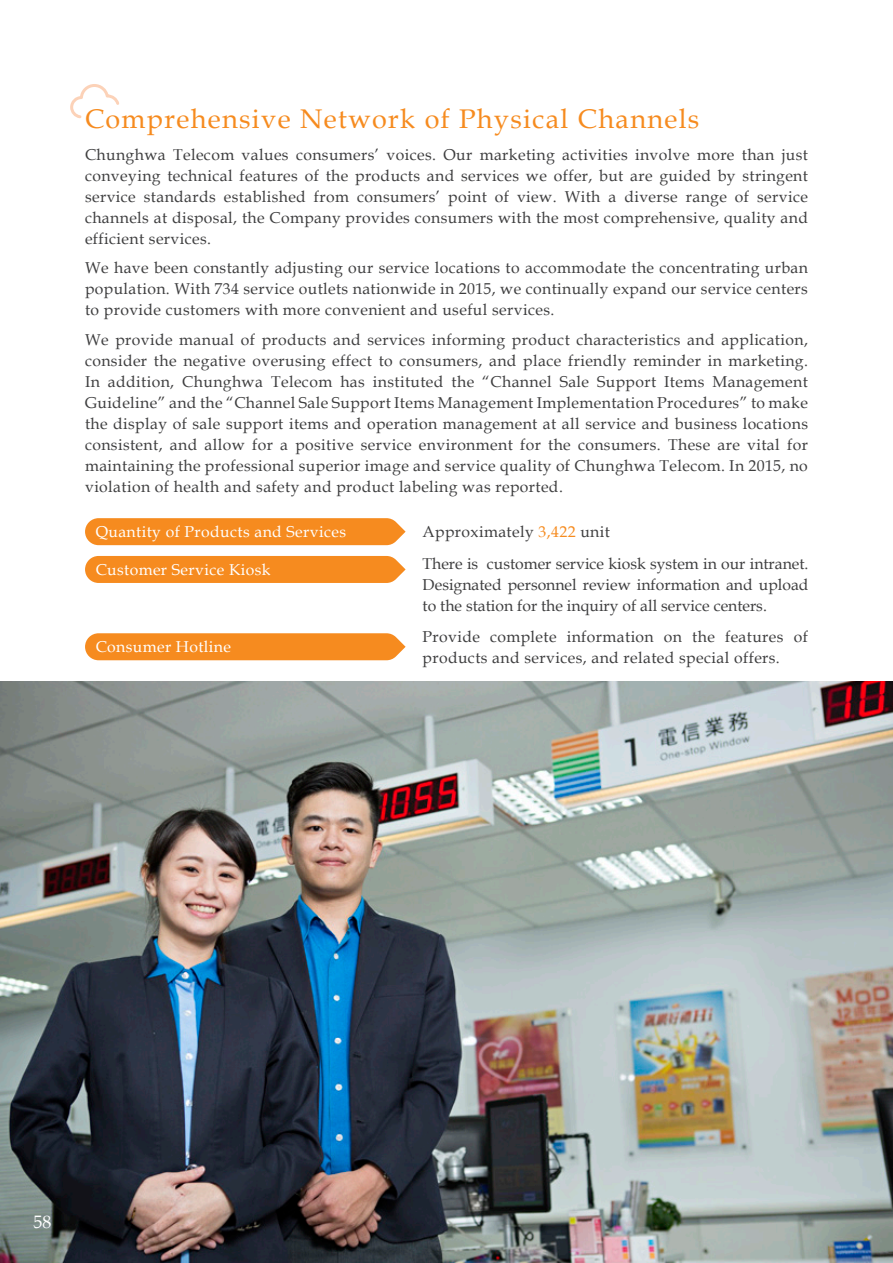
<style>
.page{position:relative;width:893px;height:1263px;background:#fff}
.page>*{position:absolute;margin:0;border:0;box-sizing:border-box;transform-origin:0 0}
.t1{font:27px "Book Antiqua";letter-spacing:.05em;color:#f68b1f}
.t2{font:18px "Book Antiqua";color:#fff}
.t3{font:15.75px/21px "Book Antiqua";letter-spacing:.025em;color:#3e3e3f;text-align:justify}
.t4{font:15.75px "Book Antiqua";letter-spacing:.025em;color:#fff}
.s1{color:#f68b1f}
</style>
<div class="page">
<div style="left:85px;top:633px;width:321px;height:27px;background:#f68b1f"></div>
<div style="left:85px;top:518px;width:321px;height:27px;background:#f68b1f"></div>
<div style="left:85px;top:556px;width:321px;height:27px;background:#f68b1f"></div>
<img style="left:0;top:681px;width:893px;height:582px">
<svg style="left:70px;top:84px;width:49px;height:35px"></svg>
<h1 class="t1" style="left:85px;top:103px;width:616px">Comprehensive Network of Physical Channels</h1>
<p class="t3" style="left:85px;top:144px;width:724px">Chunghwa Telecom values consumers’ voices. Our marketing activities involve more than just conveying technical features of the products and services we offer, but are guided by stringent service standards established from consumers’ point of view. With a diverse range of service channels at disposal, the Company provides consumers with the most comprehensive, quality and efficient services.</p>
<p class="t3" style="left:85px;top:258px;width:724px">We have been constantly adjusting our service locations to accommodate the concentrating urban population. With 734 service outlets nationwide in 2015, we continually expand our service centers to provide customers with more convenient and useful services.</p>
<p class="t3" style="left:85px;top:329px;width:724px">We provide manual of products and services informing product characteristics and application, consider the negative overusing effect to consumers, and place friendly reminder in marketing.<br>In addition, Chunghwa Telecom has instituted the “Channel Sale Support Items Management Guideline” and the “Channel Sale Support Items Management Implementation Procedures” to make the display of sale support items and operation management at all service and business locations consistent, and allow for a positive service environment for the consumers. These are vital for maintaining the professional superior image and service quality of Chunghwa Telecom. In 2015, no violation of health and safety and product labeling was reported.</p>
<p class="t4" style="left:96px;top:522px;width:252px">Quantity of Products and Services</p>
<p class="t3" style="left:423px;top:521px;width:189px">Approximately <span class="s1">3,422</span> unit</p>
<p class="t4" style="left:96px;top:561px;width:176px">Customer Service Kiosk</p>
<p class="t3" style="left:423px;top:553px;width:387px">There is customer service kiosk system in our intranet.<br>Designated personnel review information and upload to the station for the inquiry of all service centers.</p>
<p class="t4" style="left:96px;top:638px;width:137px">Consumer Hotline</p>
<p class="t3" style="left:423px;top:626px;width:387px">Provide complete information on the features of products and services, and related special offers.</p>
<p class="t2" style="left:34px;top:1211px;width:19px">58</p>
</div>
